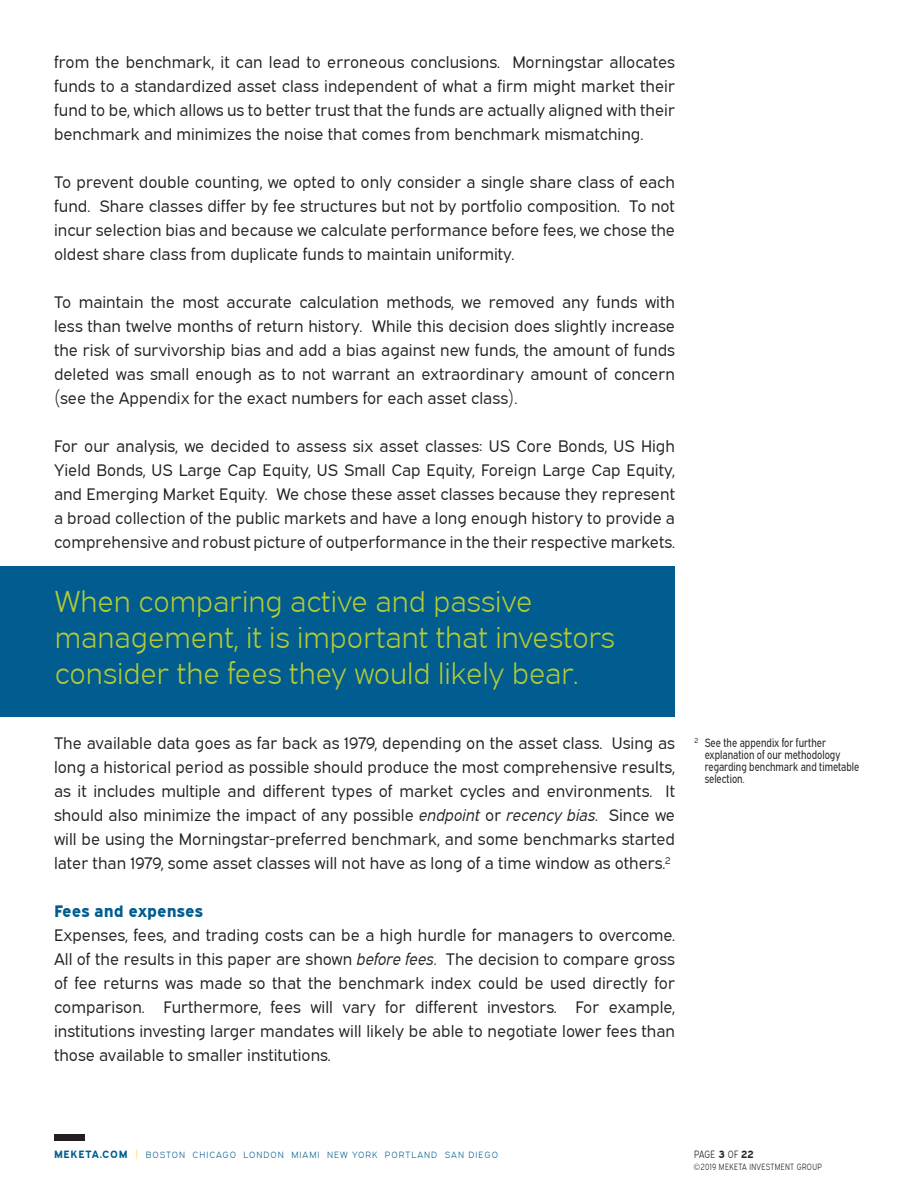
<style>
.page{position:relative;width:918px;height:1188px;background:#fff}
.page>*{position:absolute;margin:0;border:0;box-sizing:border-box;transform-origin:0 0}
.Callout{font:30px/36px "Expressway Lt";color:#b3cb34}
.Body{font:16.5px/24px "Expressway Bk";color:#231f20;text-align:justify}
.Body-2{font:16.5px "Expressway Xb";color:#015d8f}
.Sidebar_-_Notes{font:12px/12px "Expressway Cd Bk";color:#231f20}
.t1{font:10.5px "Expressway Cd Lt";letter-spacing:.02em;color:#231f20}
.t2{font:9px "Expressway Lt";letter-spacing:.11em;color:#015d8f}
.t3{font:9px "Expressway Cd Lt";letter-spacing:.04em;color:#231f20}
.s1{font-style:italic}
.s2{font-family:"Expressway Rg";font-weight:700;font-size:10.5px}
.s3{font-family:"Expressway Cd Lt";font-size:10.5px;color:#feca0a}
.s4{font-family:"Expressway Rg";font-weight:700}
.s5{font-family:"Expressway Lt"}
</style>
<div class="page">
<div style="left:54px;top:1134px;width:31px;height:7px;background:#231f20"></div>
<div style="left:0;top:567px;width:675px;height:150px;background:#015d8f"></div>
<p class="Body" style="left:54px;top:50px;width:623px">from the benchmark, it can lead to erroneous conclusions. Morningstar allocates funds to a standardized asset class independent of what a firm might market their fund to be, which allows us to better trust that the funds are actually aligned with their benchmark and minimizes the noise that comes from benchmark mismatching.</p>
<p class="Body" style="left:54px;top:170px;width:623px">To prevent double counting, we opted to only consider a single share class of each fund. Share classes differ by fee structures but not by portfolio composition. To not incur selection bias and because we calculate performance before fees, we chose the oldest share class from duplicate funds to maintain uniformity.</p>
<p class="Body" style="left:54px;top:290px;width:623px">To maintain the most accurate calculation methods, we removed any funds with less than twelve months of return history. While this decision does slightly increase the risk of survivorship bias and add a bias against new funds, the amount of funds deleted was small enough as to not warrant an extraordinary amount of concern (see the Appendix for the exact numbers for each asset class).</p>
<p class="Body" style="left:54px;top:434px;width:623px">For our analysis, we decided to assess six asset classes: US Core Bonds, US High Yield Bonds, US Large Cap Equity, US Small Cap Equity, Foreign Large Cap Equity, and Emerging Market Equity. We chose these asset classes because they represent a broad collection of the public markets and have a long enough history to provide a comprehensive and robust picture of outperformance in the their respective markets.</p>
<p class="Callout" style="left:55px;top:583px;width:562px">When comparing active and passive management, it is important that investors consider the fees they would likely bear.</p>
<p class="Body" style="left:54px;top:731px;width:623px">The available data goes as far back as 1979, depending on the asset class. Using as long a historical period as possible should produce the most comprehensive results, as it includes multiple and different types of market cycles and environments. It should also minimize the impact of any possible <span class="s1">endpoint</span> or <span class="s1">recency bias</span>. Since we will be using the Morningstar-preferred benchmark, and some benchmarks started later than 1979, some asset classes will not have as long of a time window as others.<sup>2</sup></p>
<p class="Body-2" style="left:54px;top:901px;width:150px">Fees and expenses</p>
<p class="Body" style="left:54px;top:923px;width:623px">Expenses, fees, and trading costs can be a high hurdle for managers to overcome.<br>All of the results in this paper are shown <span class="s1">before fees</span>. The decision to compare gross of fee returns was made so that the benchmark index could be used directly for comparison. Furthermore, fees will vary for different investors. For example, institutions investing larger mandates will likely be able to negotiate lower fees than those available to smaller institutions.</p>
<p class="Sidebar_-_Notes" style="left:705px;top:736px;width:156px;text-indent:-10px"><sup>2</sup> See the appendix for further explanation of our methodology regarding benchmark and timetable selection.</p>
<p class="t2" style="left:54px;top:1149px;width:446px"><span class="s2">MEKETA.COM</span> <span class="s3">|</span> BOSTON CHICAGO LONDON MIAMI NEW YORK PORTLAND SAN DIEGO</p>
<p class="t1" style="left:694px;top:1148px;width:61px">PAGE <span class="s4">3</span> OF <span class="s4">22</span></p>
<p class="t3" style="left:694px;top:1161px;width:130px"><span class="s5">©</span>2019 MEKETA INVESTMENT GROUP</p>
</div>
